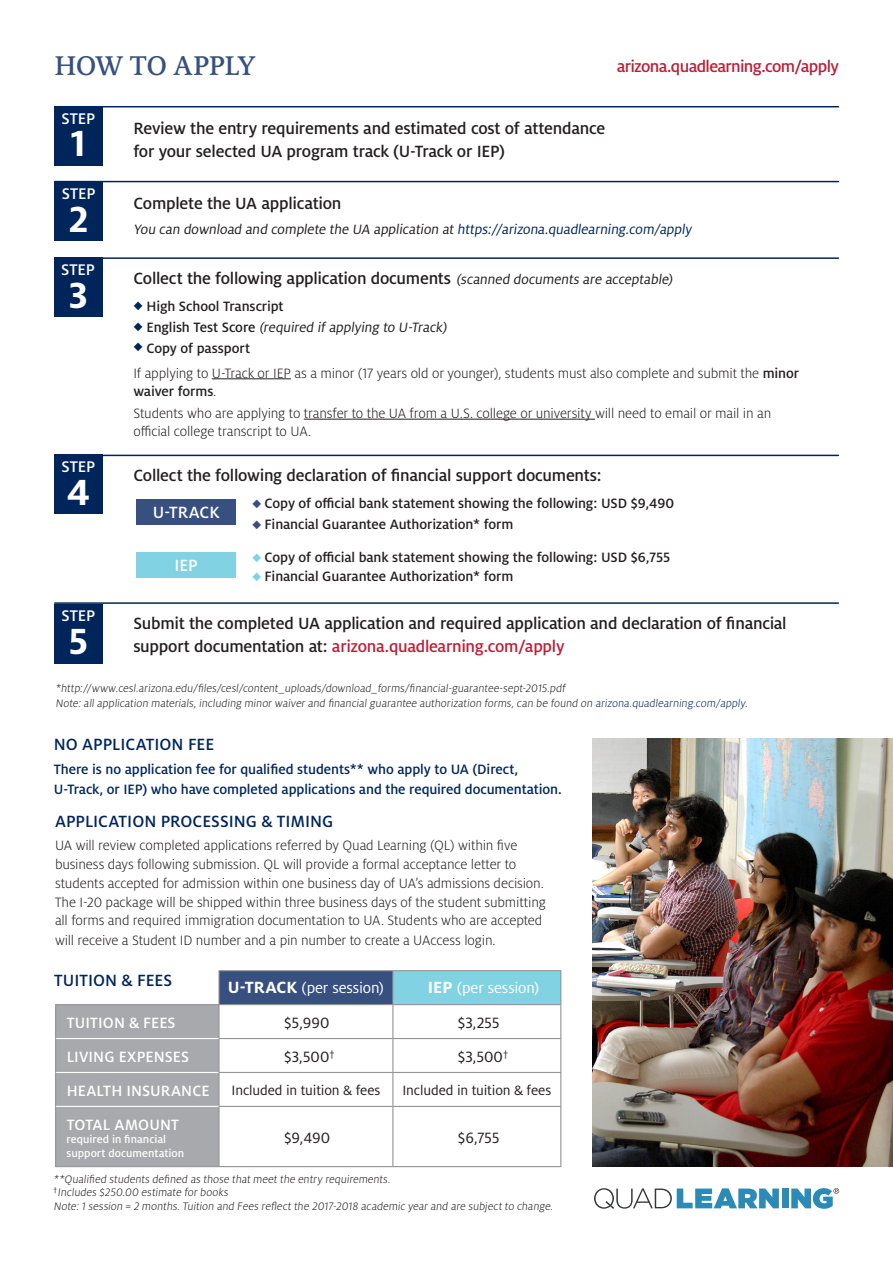
<style>
.page{position:relative;width:893px;height:1263px;background:#fff}
.page>*{position:absolute;margin:0;border:0;box-sizing:border-box;transform-origin:0 0}
.t1{font:700 40.2px "Milo OT";color:#fff}
.t2{font:500 30px "Milo Serif OT";letter-spacing:-.02em;color:#375080}
.t3{font:500 18px/22.5px "Milo OT";letter-spacing:-.015em;color:#231f20}
.t4{font:500 18px "Milo OT";color:#00255b}
.t5{font:500 18px "Milo OT";letter-spacing:-.035em;color:#be1e35}
.t6{font:500 18px "Milo OT";color:#fff}
.t7{font:500 17.1px "Milo OT";color:#fff}
.t8{font:500 16.5px "Milo OT";letter-spacing:.005em;color:#fff}
.t9{font:16.5px "Milo OT";letter-spacing:.005em;color:#231f20}
.t10{font:16.5px "Milo OT";letter-spacing:-.005em;color:#fff}
.t11{font:300 15px/18.9px "Milo OT";letter-spacing:-.01em;color:#231f20}
.t12{font:500 15px "Milo OT";letter-spacing:-.005em;color:#231f20}
.t13{font:15px "Milo OT";letter-spacing:-.01em;color:#231f20}
.t14{font:500 15px/19.5px "Milo OT";letter-spacing:-.005em;color:#00255b}
.t15{font:300 12px/13.5px "Milo OT";color:#231f20}
.t16{font:500 12px/13.5px "Milo OT";color:#fff}
.s1{color:#00255b}
.s2{font-weight:400;font-size:15px}
.s3{font-weight:500}
.s4{color:#375080}
.s5{color:#81d2e2}
.s6{color:#be1e35}
.s7{font-weight:700;font-size:18px}
</style>
<div class="page">
<hr style="left:55px;top:257px;width:783px;height:2px;background:#00255b">
<div style="left:54px;top:257px;width:48px;height:60px;background:#00255b"></div>
<hr style="left:212px;top:379px;width:79px;height:1px;background:#231f20">
<hr style="left:304px;top:419px;width:291px;height:1px;background:#231f20">
<div style="left:219px;top:971px;width:174px;height:33px;background:#375080"></div>
<div style="left:393px;top:971px;width:168px;height:33px;background:#81d2e2"></div>
<div style="left:56px;top:1005px;width:162px;height:161px;background:#a8a9ad"></div>
<hr style="left:218px;top:971px;width:2px;height:33px;background:#939598">
<hr style="left:392px;top:971px;width:1px;height:33px;background:#939598">
<hr style="left:560px;top:971px;width:1px;height:33px;background:#939598">
<hr style="left:218px;top:970px;width:175px;height:1px;background:#939598">
<hr style="left:393px;top:970px;width:168px;height:1px;background:#939598">
<hr style="left:55px;top:1004px;width:164px;height:1px;background:#939598">
<hr style="left:55px;top:1005px;width:1px;height:33px;background:#939598">
<hr style="left:219px;top:1004px;width:174px;height:1px;background:#939598">
<hr style="left:218px;top:1005px;width:2px;height:33px;background:#939598">
<hr style="left:393px;top:1004px;width:168px;height:1px;background:#939598">
<hr style="left:392px;top:1005px;width:1px;height:33px;background:#939598">
<hr style="left:560px;top:1005px;width:1px;height:33px;background:#939598">
<hr style="left:55px;top:1038px;width:1px;height:34px;background:#939598">
<hr style="left:218px;top:1038px;width:175px;height:1px;background:#939598">
<hr style="left:218px;top:1039px;width:2px;height:33px;background:#939598">
<hr style="left:393px;top:1038px;width:168px;height:1px;background:#939598">
<hr style="left:392px;top:1039px;width:1px;height:33px;background:#939598">
<hr style="left:560px;top:1039px;width:1px;height:33px;background:#939598">
<hr style="left:55px;top:1072px;width:1px;height:34px;background:#939598">
<hr style="left:218px;top:1072px;width:175px;height:1px;background:#939598">
<hr style="left:218px;top:1073px;width:2px;height:33px;background:#939598">
<hr style="left:393px;top:1072px;width:168px;height:1px;background:#939598">
<hr style="left:392px;top:1073px;width:1px;height:33px;background:#939598">
<hr style="left:560px;top:1073px;width:1px;height:33px;background:#939598">
<hr style="left:55px;top:1106px;width:1px;height:60px;background:#939598">
<hr style="left:218px;top:1106px;width:175px;height:1px;background:#939598">
<hr style="left:218px;top:1107px;width:2px;height:59px;background:#939598">
<hr style="left:393px;top:1106px;width:168px;height:1px;background:#939598">
<hr style="left:392px;top:1107px;width:1px;height:59px;background:#939598">
<hr style="left:560px;top:1107px;width:1px;height:59px;background:#939598">
<hr style="left:55px;top:1166px;width:164px;height:1px;background:#939598">
<hr style="left:219px;top:1166px;width:174px;height:1px;background:#939598">
<hr style="left:393px;top:1166px;width:168px;height:1px;background:#939598">
<hr style="left:56px;top:1038px;width:162px;height:1px;background:#fff">
<hr style="left:56px;top:1072px;width:162px;height:1px;background:#fff">
<hr style="left:56px;top:1106px;width:162px;height:1px;background:#fff">
<hr style="left:55px;top:455px;width:783px;height:1px;background:#00255b">
<div style="left:54px;top:455px;width:49px;height:59px;background:#00255b"></div>
<hr style="left:55px;top:106px;width:783px;height:1px;background:#00255b">
<div style="left:54px;top:106px;width:49px;height:59px;background:#00255b"></div>
<hr style="left:55px;top:602px;width:783px;height:2px;background:#00255b">
<div style="left:54px;top:604px;width:49px;height:59px;background:#00255b"></div>
<hr style="left:55px;top:181px;width:783px;height:1px;background:#00255b">
<div style="left:54px;top:182px;width:49px;height:59px;background:#00255b"></div>
<div style="left:136px;top:500px;width:100px;height:25px;background:#375080"></div>
<div style="left:136px;top:553px;width:100px;height:25px;background:#81d2e2"></div>
<img style="left:592px;top:739px;width:301px;height:427px">
<svg style="left:594px;top:1188px;width:185px;height:21px"></svg>
<div style="left:782px;top:1188px;width:6px;height:20px;background:#2b8bb6"></div>
<svg style="left:791px;top:1188px;width:48px;height:21px"></svg>
<h2 class="t2" style="left:55px;top:49px;width:203px">HOW TO APPLY</h2>
<p class="t5" style="left:617px;top:56px;width:224px">arizona.quadlearning.com/apply</p>
<p class="t7" style="left:62px;top:109px;width:35px">STEP</p>
<h1 class="t1" style="left:71px;top:121px;width:16px">1</h1>
<p class="t3" style="left:133px;top:118px;width:474px">Review the entry requirements and estimated cost of attendance for your selected UA program track (U-Track or IEP)</p>
<p class="t7" style="left:62px;top:184px;width:35px">STEP</p>
<h1 class="t1" style="left:69px;top:197px;width:21px">2</h1>
<p class="t7" style="left:61px;top:260px;width:35px">STEP</p>
<h1 class="t1" style="left:69px;top:273px;width:20px">3</h1>
<p class="t7" style="left:62px;top:457px;width:35px">STEP</p>
<h1 class="t1" style="left:67px;top:470px;width:25px">4</h1>
<p class="t7" style="left:62px;top:607px;width:35px">STEP</p>
<h1 class="t1" style="left:69px;top:619px;width:21px">5</h1>
<p class="t3" style="left:133px;top:192px;width:210px">Complete the UA application</p>
<p class="t13" style="left:133px;top:221px;width:562px">You can download and complete the UA application at <span class="s1">https://arizona.quadlearning.com/apply</span></p>
<p class="t3" style="left:133px;top:267px;width:543px">Collect the following application documents <span class="s2">(scanned documents are acceptable)</span></p>
<p class="t12" style="left:133px;top:298px;width:152px"><span class="s1">◆</span> High School Transcript</p>
<p class="t13" style="left:133px;top:319px;width:317px"><span class="s1">◆</span> <span class="s3">English Te st S co re</span> (required if applying to U-Track)</p>
<p class="t11" style="left:133px;top:336px;width:667px;line-height:24.8px"><span class="s1">◆</span> <span class="s3">Copy of passport<br></span>If applying to U-Track or IEP as a minor (17 years old or younger), students must also complete and submit the <span class="s3">minor</span></p>
<p class="t11" style="left:133px;top:380px;width:639px;line-height:22.4px"><span class="s3">waiver forms</span>.<br>Students who are applying to transfer to the UA from a U.S. college or university will need to email or mail in an</p>
<p class="t11" style="left:133px;top:422px;width:179px">official college transcript to UA.</p>
<p class="t3" style="left:133px;top:464px;width:470px">Collect the following declaration of financial support documents:</p>
<p class="t6" style="left:153px;top:502px;width:68px">U-TRACK</p>
<p class="t6" style="left:174px;top:555px;width:25px">IEP</p>
<p class="t12" style="left:252px;top:495px;width:423px"><span class="s4">◆</span> Copy of official bank statement showing the following: USD $9,490</p>
<p class="t12" style="left:252px;top:516px;width:263px"><span class="s4">◆</span> Financial Guarantee Authorization* form</p>
<p class="t12" style="left:252px;top:549px;width:420px"><span class="s5">◆</span> Copy of official bank statement showing the following: USD $6,755</p>
<p class="t12" style="left:252px;top:568px;width:263px"><span class="s5">◆</span> Financial Guarantee Authorization* form</p>
<p class="t3" style="left:133px;top:613px;width:655px">Submit the completed UA application and required application and declaration of financial support documentation at: <span class="s6">arizona.quadlearning.com/apply</span></p>
<p class="t15" style="left:56px;top:681px;width:695px;line-height:15px">*http://www.cesl.arizona.edu/files/cesl/content_uploads/download_forms/financial-guarantee-sept-2015.pdf<br>Note: all application materials, including minor waiver and financial guarantee authorization forms, can be found on <span class="s1">arizona.quadlearning.com/apply</span>.</p>
<p class="t4" style="left:54px;top:735px;width:162px">NO APPLICATION FEE</p>
<p class="t14" style="left:54px;top:760px;width:510px">There is no application fee for qualified students** who apply to UA (Direct,<br>U-Track, or IEP) who have completed applications and the required documentation.</p>
<p class="t4" style="left:55px;top:812px;width:280px">APPLICATION PROCESSING &amp; TIMING</p>
<p class="t11" style="left:55px;top:836px;width:492px">UA will review completed applications referred by Quad Learning (QL) within five business days following submission. QL will provide a formal acceptance letter to students accepted for admission within one business day of UA’s admissions decision.<br>The I-20 package will be shipped within three business days of the student submitting all forms and required immigration documentation to UA. Students who are accepted will receive a Student ID number and a pin number to create a UAccess login.</p>
<p class="t4" style="left:54px;top:970px;width:119px">TUITION &amp; FEES</p>
<p class="t10" style="left:228px;top:979px;width:158px"><span class="s7">U-TRACK</span> (per session)</p>
<p class="t10" style="left:428px;top:979px;width:113px"><span class="s7">IEP</span> (per session)</p>
<p class="t8" style="left:67px;top:1014px;width:110px">TUITION &amp; FEES</p>
<p class="t9" style="left:284px;top:1014px;width:47px">$5,990</p>
<p class="t9" style="left:458px;top:1014px;width:43px">$3,255</p>
<p class="t8" style="left:67px;top:1048px;width:124px">LIVING EXPENSES</p>
<p class="t9" style="left:284px;top:1048px;width:52px">$3,500<sup>†</sup></p>
<p class="t9" style="left:458px;top:1048px;width:52px">$3,500<sup>†</sup></p>
<p class="t8" style="left:67px;top:1082px;width:144px">HEALTH INSURANCE</p>
<p class="t13" style="left:232px;top:1082px;width:150px">Included in tuition &amp; fees</p>
<p class="t13" style="left:402px;top:1082px;width:150px">Included in tuition &amp; fees</p>
<p class="t8" style="left:67px;top:1115px;width:114px">TOTAL AMOUNT</p>
<p class="t16" style="left:67px;top:1133px;width:119px">required in financial support documentation</p>
<p class="t9" style="left:284px;top:1129px;width:48px">$9,490</p>
<p class="t9" style="left:458px;top:1129px;width:43px">$6,755</p>
<p class="t15" style="left:54px;top:1172px;width:502px">**Qualified students defined as those that meet the entry requirements.<br><sup>†</sup> Includes $250.00 estimate for books<br>Note: 1 session = 2 months. Tuition and Fees reflect the 2017-2018 academic year and are subject to change.</p>
</div>
